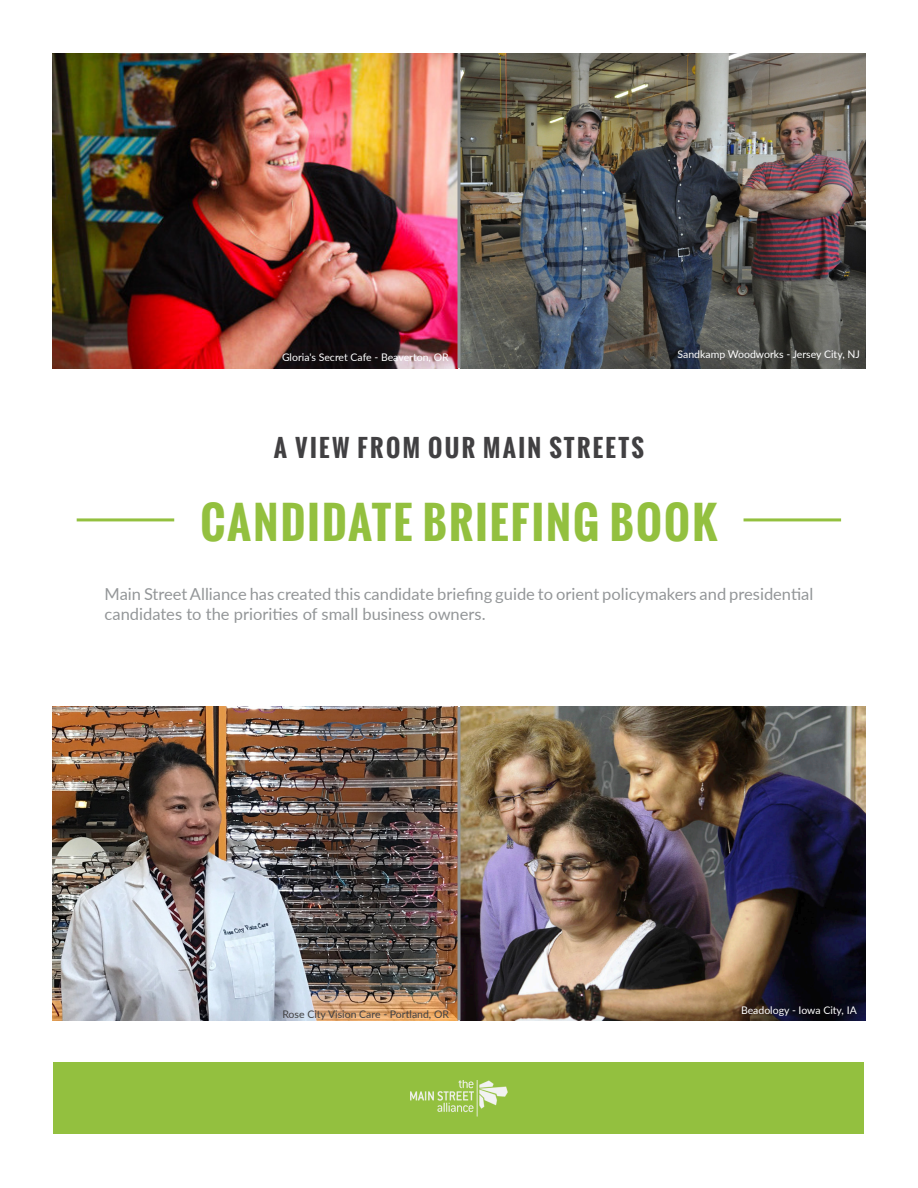
<style>
.page{position:relative;width:918px;height:1188px;background:#fff}
.page>*{position:absolute;margin:0;border:0;box-sizing:border-box;transform-origin:0 0}
.t1{font:700 43.5px "Oswald";letter-spacing:.05em;color:#93c03f}
.Header_-_Align_Cente{font:700 24px "Oswald";letter-spacing:.1em;color:#414042}
.Body_Text{font:16.5px/19.8px "Lato";color:#939698}
.Body_Text-2{font:10.5px "Lato";color:#fff}
.Body_Text-3{font:10.5px "Lato";color:#414042}
</style>
<div class="page">
<div style="left:54px;top:1063px;width:810px;height:71px;background:#93c03f"></div>
<hr style="left:744px;top:518px;width:97px;height:3px;background:#93c03f">
<hr style="left:77px;top:518px;width:97px;height:3px;background:#93c03f">
<img style="left:410px;top:1080px;width:98px;height:37px">
<img style="left:460px;top:707px;width:406px;height:313px">
<img style="left:52px;top:53px;width:406px;height:315px">
<img style="left:460px;top:53px;width:406px;height:315px">
<hr style="left:458px;top:53px;width:2px;height:315px;background:#939698">
<img style="left:52px;top:707px;width:406px;height:313px">
<hr style="left:458px;top:707px;width:2px;height:313px;background:#939698">
<p class="Body_Text-2" style="left:282px;top:349px;width:168px">Gloria's Secret Cafe - Beaverton, OR</p>
<p class="Body_Text-2" style="left:678px;top:347px;width:184px">Sandkamp Woodworks - Jersey City, NJ</p>
<p class="Header_-_Align_Cente" style="left:274px;top:430px;width:372px">A VIEW FROM OUR MAIN STREETS</p>
<p class="t1" style="left:200px;top:490px;width:519px">CANDIDATE BRIEFING BOOK</p>
<p class="Body_Text" style="left:105px;top:583px;width:710px">Main Street Alliance has created this candidate briefing guide to orient policymakers and presidential candidates to the priorities of small business owners.</p>
<p class="Body_Text-3" style="left:282px;top:1007px;width:168px">Rose City Vision Care - Portland, OR</p>
<p class="Body_Text-2" style="left:741px;top:1003px;width:117px">Beadology - Iowa City, IA</p>
</div>
